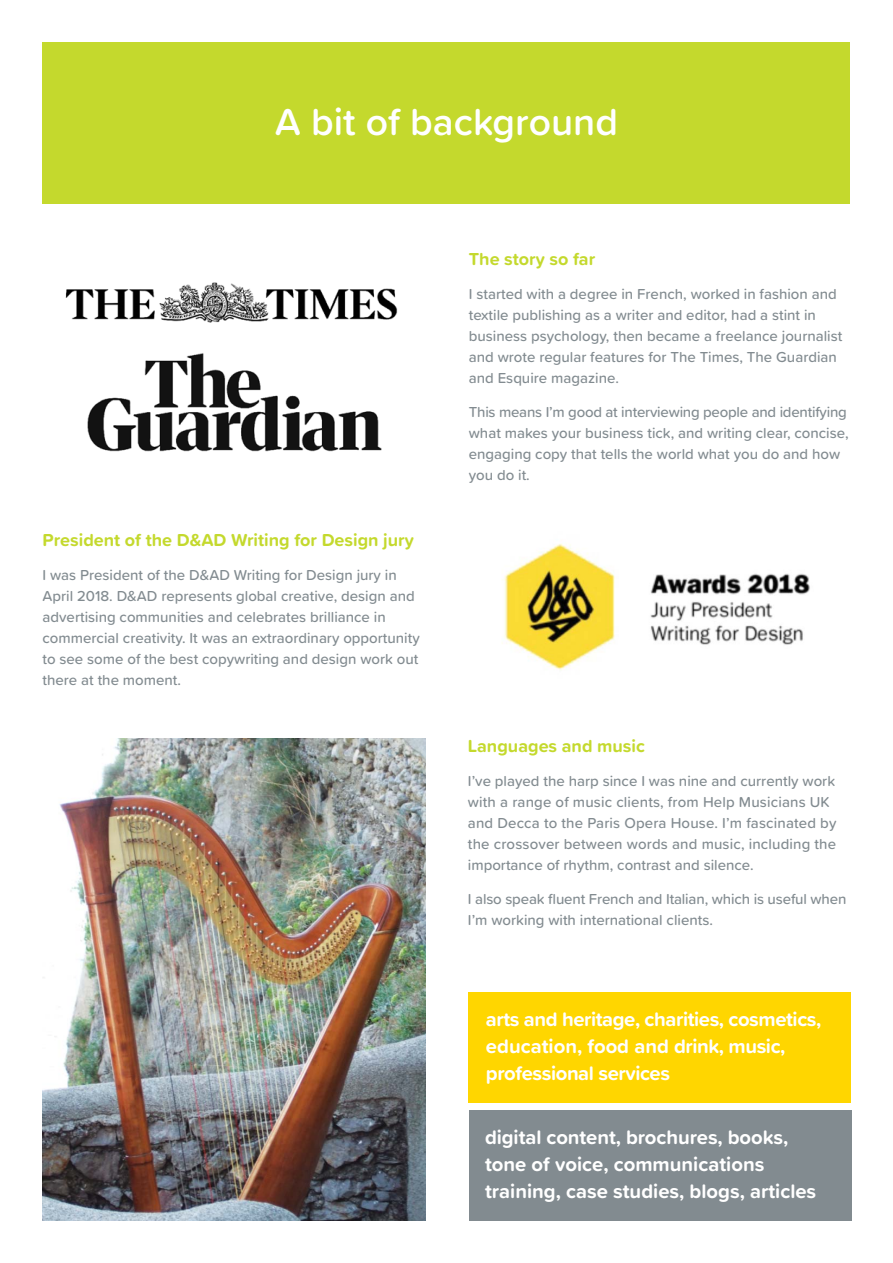
<style>
.page{position:relative;width:893px;height:1263px;background:#fff}
.page>*{position:absolute;margin:0;border:0;box-sizing:border-box;transform-origin:0 0}
.t1{font:600 39px "Proxima Soft";color:#fff}
.t2{font:700 20.25px/27px "Proxima Soft";letter-spacing:-.005em;color:#fff}
.t3{font:700 18px "Proxima Soft";color:#c4d92d}
.t4{font:500 15px/21px "Proxima Soft";color:#828b90}
</style>
<div class="page">
<div style="left:43px;top:43px;width:807px;height:161px;background:#c4d92d"></div>
<img style="left:65px;top:282px;width:333px;height:41px">
<img style="left:88px;top:353px;width:293px;height:99px">
<img style="left:502px;top:543px;width:308px;height:127px">
<img style="left:43px;top:738px;width:382px;height:482px">
<div style="left:468px;top:992px;width:382px;height:110px;background:#ffd600"></div>
<div style="left:469px;top:1110px;width:382px;height:110px;background:#828b90"></div>
<h1 class="t1" style="left:275px;top:109px;width:345px">A bit of background</h1>
<p class="t3" style="left:43px;top:534px;width:373px">President of the D&amp;AD Writing for Design jury</p>
<p class="t4" style="left:43px;top:565px;width:379px">I was President of the D&amp;AD Writing for Design jury in April 2018. D&amp;AD represents global creative, design and advertising communities and celebrates brilliance in commercial creativity. It was an extraordinary opportunity to see some of the best copywriting and design work out there at the moment.</p>
<p class="t3" style="left:469px;top:253px;width:128px">The story so far</p>
<p class="t4" style="left:469px;top:285px;width:375px">I started with a degree in French, worked in fashion and textile publishing as a writer and editor, had a stint in business psychology, then became a freelance journalist and wrote regular features for The Times, The Guardian and Esquire magazine.</p>
<p class="t4" style="left:469px;top:403px;width:381px">This means I’m good at interviewing people and identifying what makes your business tick, and writing clear, concise, engaging copy that tells the world what you do and how you do it.</p>
<p class="t3" style="left:468px;top:740px;width:179px">Languages and music</p>
<p class="t4" style="left:468px;top:772px;width:370px">I’ve played the harp since I was nine and currently work with a range of music clients, from Help Musicians UK and Decca to the Paris Opera House. I’m fascinated by the crossover between words and music, including the importance of rhythm, contrast and silence.</p>
<p class="t4" style="left:468px;top:890px;width:380px">I also speak fluent French and Italian, which is useful when<br>I’m working with international clients.</p>
<h2 class="t2" style="left:486px;top:1008px;width:337px">arts and heritage, charities, cosmetics, education, food and drink, music, professional services</h2>
<h2 class="t2" style="left:485px;top:1126px;width:333px">digital content, brochures, books, tone of voice, communications training, case studies, blogs, articles</h2>
</div>
